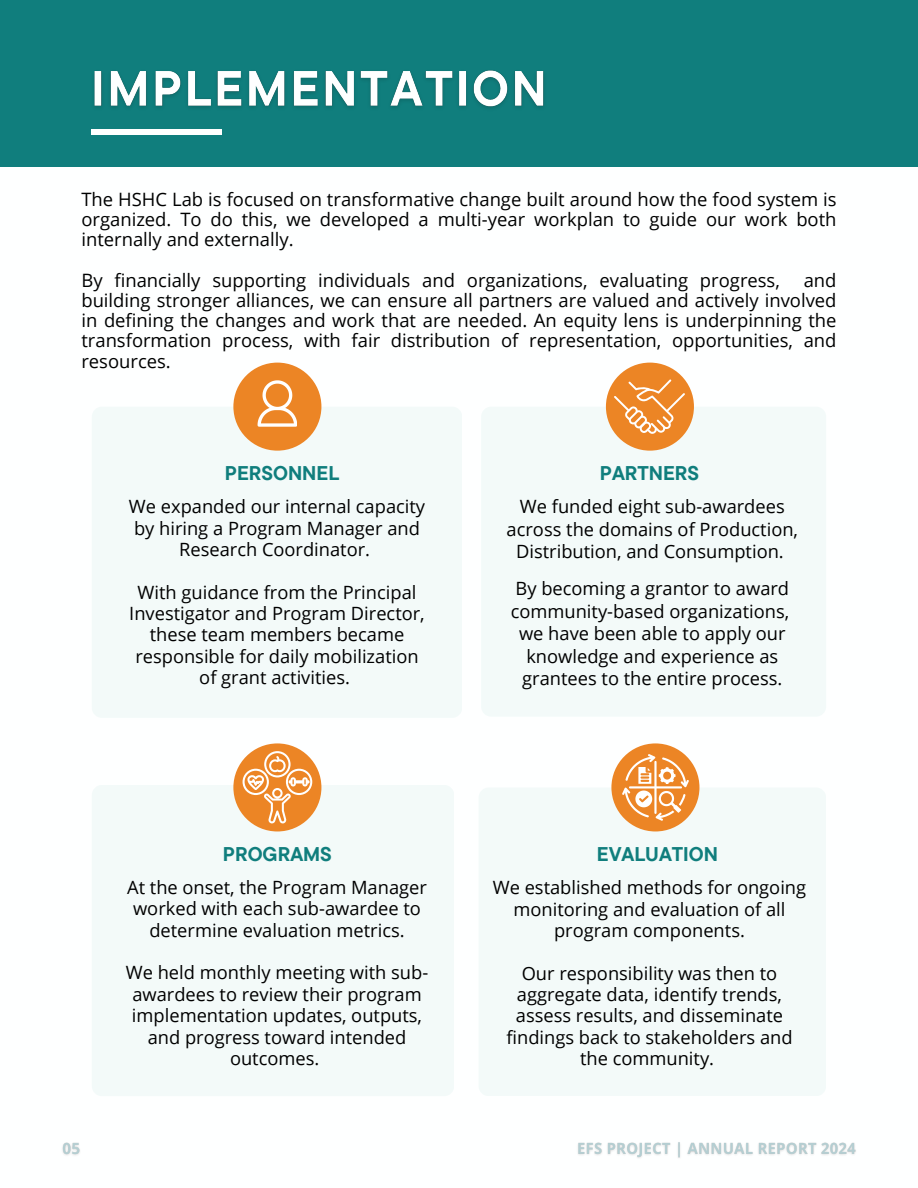
<style>
.page{position:relative;width:918px;height:1188px;background:#fff}
.page>*{position:absolute;margin:0;border:0;box-sizing:border-box;transform-origin:0 0}
.t1{font:700 19.8px "TT Commons Pro";color:#107e7d}
.t2{font:18.45px/20.2px "Open Sans";color:#000;text-align:justify}
.t3{font:18.3px/21.3px "Open Sans";color:#000;text-align:center}
</style>
<div class="page">
<div style="left:92px;top:407px;width:370px;height:311px;background:#f3faf9;border-radius:10px"></div>
<div style="left:481px;top:407px;width:345px;height:309px;background:#f3faf9"></div>
<div style="left:92px;top:785px;width:362px;height:311px;background:#f3faf9;border-radius:10px"></div>
<div style="left:233px;top:743px;width:88px;height:88px;background:#ec8525;border-radius:50%"></div>
<div style="left:479px;top:787px;width:347px;height:309px;background:#f3faf9;border-radius:10px"></div>
<div style="left:611px;top:743px;width:88px;height:88px;background:#ec8525;border-radius:50%"></div>
<div style="left:233px;top:363px;width:88px;height:88px;background:#ec8525;border-radius:50%"></div>
<div style="left:606px;top:363px;width:88px;height:88px;background:#ec8525;border-radius:50%"></div>
<svg style="left:258px;top:380px;width:39px;height:46px"></svg>
<svg style="left:243px;top:751px;width:69px;height:73px"></svg>
<svg style="left:622px;top:754px;width:66px;height:66px"></svg>
<svg style="left:614px;top:379px;width:71px;height:54px"></svg>
<div style="left:0;top:0;width:918px;height:167px;background:#107e7d"></div>
<img style="left:94px;top:70px;width:450px;height:38px">
<img style="left:62px;top:1142px;width:18px;height:14px">
<img style="left:578px;top:1142px;width:278px;height:16px">
<div style="left:92px;top:130px;width:130px;height:5px;background:#fff"></div>
<h3 class="t2" style="left:81px;top:188px;width:757px">The HSHC Lab is focused on transformative change built around how the food system is organized. To do this, we developed a multi-year workplan to guide our work both internally and externally.</h3>
<h3 class="t2" style="left:81px;top:269px;width:700px">By financially supporting individuals and organizations, evaluating progress,</h3>
<h3 class="t2" style="left:81px;top:269px;width:757px;text-indent:722px">and building stronger alliances, we can ensure all partners are valued and actively involved in defining the changes and work that are needed. An equity lens is underpinning the transformation process, with fair distribution of representation, opportunities, and resources.</h3>
<p class="t1" style="left:225px;top:460px;width:116px">PERSONNEL</p>
<h3 class="t1" style="left:600px;top:460px;width:101px">PARTNERS</h3>
<h3 class="t3" style="left:129px;top:495px;width:298px">We expanded our internal capacity by hiring a Program Manager and<br>Research Coordinator.</h3>
<h3 class="t3" style="left:129px;top:581px;width:297px">With guidance from the Principal<br>Investigator and Program Director, these team members became responsible for daily mobilization of grant activities.</h3>
<p class="t3" style="left:507px;top:495px;width:293px;line-height:22.5px">We funded eight sub-awardees across the domains of Production,<br>Distribution, and Consumption.</p>
<h2 class="t3" style="left:511px;top:577px;width:280px;line-height:22.5px">By becoming a grantor to award community-based organizations, we have been able to apply our knowledge and experience as grantees to the entire process.</h2>
<h2 class="t1" style="left:223px;top:841px;width:110px">PROGRAMS</h2>
<h3 class="t3" style="left:127px;top:876px;width:301px">At the onset, the Program Manager worked with each sub-awardee to determine evaluation metrics.</h3>
<h2 class="t3" style="left:126px;top:962px;width:304px">We held monthly meeting with sub&shy;awardees to review their program implementation updates, outputs, and progress toward intended outcomes.</h2>
<h3 class="t1" style="left:597px;top:841px;width:123px">EVALUATION</h3>
<h3 class="t3" style="left:493px;top:876px;width:315px">We established methods for ongoing monitoring and evaluation of all program components.</h3>
<p class="t3" style="left:506px;top:962px;width:288px">Our responsibility was then to aggregate data, identify trends, assess results, and disseminate findings back to stakeholders and the community.</p>
</div>
